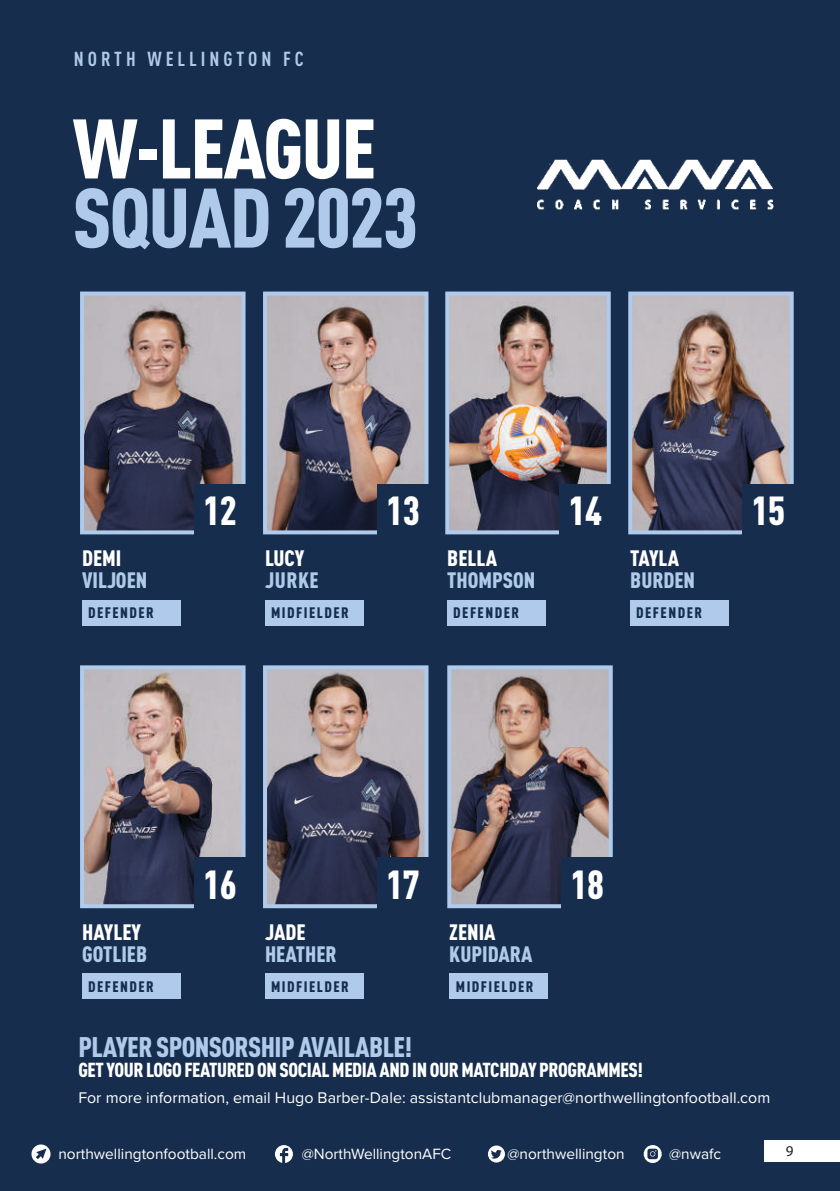
<style>
.page{position:relative;width:840px;height:1191px;background:#fff}
.page>*{position:absolute;margin:0;border:0;box-sizing:border-box;transform-origin:0 0}
.t1{font:900 condensed 83px "DIN Pro";letter-spacing:-.02em;color:#afcaea}
.t2{font:900 condensed 83px "DIN Pro";letter-spacing:-.02em;color:#fff}
.t3{font:900 condensed 40px "DIN Pro";color:#fff}
.t4{font:900 condensed 28px "DIN Pro";letter-spacing:-.02em;color:#afcaea}
.t5{font:900 condensed 22px "DIN Pro";color:#afcaea}
.t6{font:900 condensed 22px "DIN Pro";color:#fff}
.t7{font:900 condensed 20px "DIN Pro";letter-spacing:-.02em;color:#fff}
.t8{font:700 condensed 20px "DIN Pro";letter-spacing:.2em;color:#afcaea}
.t9{font:16px "Proxima Nova";color:#fff}
.t10{font:15.4px "Proxima Nova";color:#fff}
.t11{font:900 condensed 15px "DIN Pro";letter-spacing:.1em;color:#162d4e}
.t12{font:15px "Myriad Pro";color:#231f20}
</style>
<div class="page">
<div style="left:0;top:0;width:839px;height:1191px;background:#162d4e"></div>
<div style="left:82px;top:599px;width:98px;height:26px;background:#afcaea"></div>
<div style="left:82px;top:973px;width:98px;height:26px;background:#afcaea"></div>
<div style="left:447px;top:599px;width:98px;height:26px;background:#afcaea"></div>
<div style="left:265px;top:599px;width:98px;height:26px;background:#afcaea"></div>
<div style="left:265px;top:973px;width:98px;height:26px;background:#afcaea"></div>
<div style="left:449px;top:973px;width:98px;height:26px;background:#afcaea"></div>
<div style="left:630px;top:599px;width:98px;height:26px;background:#afcaea"></div>
<img style="left:85px;top:296px;width:155px;height:233px">
<div style="left:80px;top:291px;width:165px;height:243px;border:4px solid #afcaea"></div>
<img style="left:85px;top:670px;width:155px;height:233px">
<div style="left:80px;top:665px;width:165px;height:243px;border:4px solid #afcaea"></div>
<img style="left:450px;top:296px;width:155px;height:233px">
<div style="left:445px;top:291px;width:165px;height:243px;border:4px solid #afcaea"></div>
<img style="left:268px;top:296px;width:155px;height:233px">
<div style="left:263px;top:291px;width:165px;height:243px;border:4px solid #afcaea"></div>
<img style="left:268px;top:670px;width:155px;height:233px">
<div style="left:263px;top:665px;width:165px;height:243px;border:4px solid #afcaea"></div>
<img style="left:452px;top:670px;width:155px;height:233px">
<div style="left:447px;top:665px;width:165px;height:243px;border:4px solid #afcaea"></div>
<img style="left:633px;top:296px;width:155px;height:233px">
<div style="left:628px;top:291px;width:165px;height:243px;border:4px solid #afcaea"></div>
<div style="left:194px;top:484px;width:51px;height:51px;background:#162d4e"></div>
<div style="left:194px;top:857px;width:51px;height:52px;background:#162d4e"></div>
<div style="left:559px;top:484px;width:51px;height:51px;background:#162d4e"></div>
<div style="left:377px;top:484px;width:51px;height:51px;background:#162d4e"></div>
<div style="left:377px;top:857px;width:51px;height:52px;background:#162d4e"></div>
<div style="left:561px;top:857px;width:51px;height:52px;background:#162d4e"></div>
<div style="left:741px;top:484px;width:52px;height:51px;background:#162d4e"></div>
<div style="left:764px;top:1140px;width:75px;height:21px;background:#fff"></div>
<svg style="left:275px;top:1145px;width:18px;height:18px"></svg>
<svg style="left:643px;top:1145px;width:18px;height:18px"></svg>
<svg style="left:488px;top:1145px;width:16px;height:17px"></svg>
<svg style="left:31px;top:1144px;width:20px;height:19px"></svg>
<img style="left:537px;top:159px;width:237px;height:51px">
<p class="t8" style="left:74px;top:44px;width:231px">NORTH WELLINGTON FC</p>
<h1 class="t2" style="left:73px;top:84px;width:305px">W-LEAGUE</h1>
<h1 class="t1" style="left:73px;top:153px;width:346px">SQUAD 2023</h1>
<h3 class="t6" style="left:82px;top:541px;width:41px">DEMI</h3>
<h3 class="t5" style="left:82px;top:563px;width:67px">VILJOEN</h3>
<p class="t11" style="left:88px;top:601px;width:67px">DEFENDER</p>
<h2 class="t3" style="left:203px;top:479px;width:35px">12</h2>
<h2 class="t3" style="left:385px;top:479px;width:35px">13</h2>
<h2 class="t3" style="left:567px;top:479px;width:35px">14</h2>
<h3 class="t6" style="left:265px;top:541px;width:41px">LUCY</h3>
<h3 class="t5" style="left:265px;top:563px;width:55px">JURKE</h3>
<h3 class="t6" style="left:447px;top:541px;width:51px">BELLA</h3>
<h3 class="t5" style="left:447px;top:563px;width:90px">THOMPSON</h3>
<h3 class="t6" style="left:630px;top:541px;width:51px">TAYLA</h3>
<h3 class="t5" style="left:630px;top:563px;width:66px">BURDEN</h3>
<p class="t11" style="left:271px;top:601px;width:79px">MIDFIELDER</p>
<p class="t11" style="left:453px;top:601px;width:67px">DEFENDER</p>
<p class="t11" style="left:636px;top:601px;width:67px">DEFENDER</p>
<h2 class="t3" style="left:750px;top:479px;width:35px">15</h2>
<h3 class="t6" style="left:82px;top:915px;width:60px">HAYLEY</h3>
<h3 class="t5" style="left:82px;top:937px;width:67px">GOTLIEB</h3>
<p class="t11" style="left:88px;top:975px;width:67px">DEFENDER</p>
<h2 class="t3" style="left:203px;top:853px;width:35px">16</h2>
<h3 class="t6" style="left:265px;top:915px;width:42px">JADE</h3>
<h3 class="t5" style="left:265px;top:937px;width:73px">HEATHER</h3>
<h2 class="t3" style="left:385px;top:853px;width:35px">17</h2>
<h2 class="t3" style="left:569px;top:853px;width:35px">18</h2>
<h3 class="t6" style="left:449px;top:915px;width:48px">ZENIA</h3>
<h3 class="t5" style="left:449px;top:937px;width:85px">KUPIDARA</h3>
<p class="t11" style="left:271px;top:975px;width:79px">MIDFIELDER</p>
<p class="t11" style="left:455px;top:975px;width:79px">MIDFIELDER</p>
<h3 class="t4" style="left:78px;top:1025px;width:335px">PLAYER SPONSORSHIP AVAILABLE!</h3>
<p class="t7" style="left:78px;top:1054px;width:565px">GET YOUR LOGO FEATURED ON SOCIAL MEDIA AND IN OUR MATCHDAY PROGRAMMES!</p>
<p class="t9" style="left:78px;top:1086px;width:693px">For more information, email Hugo Barber-Dale: assistantclubmanager@northwellingtonfootball.com</p>
<p class="t10" style="left:58px;top:1142px;width:189px">northwellingtonfootball.com</p>
<p class="t10" style="left:301px;top:1142px;width:151px">@NorthWellingtonAFC</p>
<p class="t10" style="left:507px;top:1142px;width:118px">@northwellington</p>
<p class="t10" style="left:669px;top:1142px;width:53px">@nwafc</p>
<p class="t12" style="left:785px;top:1141px;width:9px">9</p>
</div>
